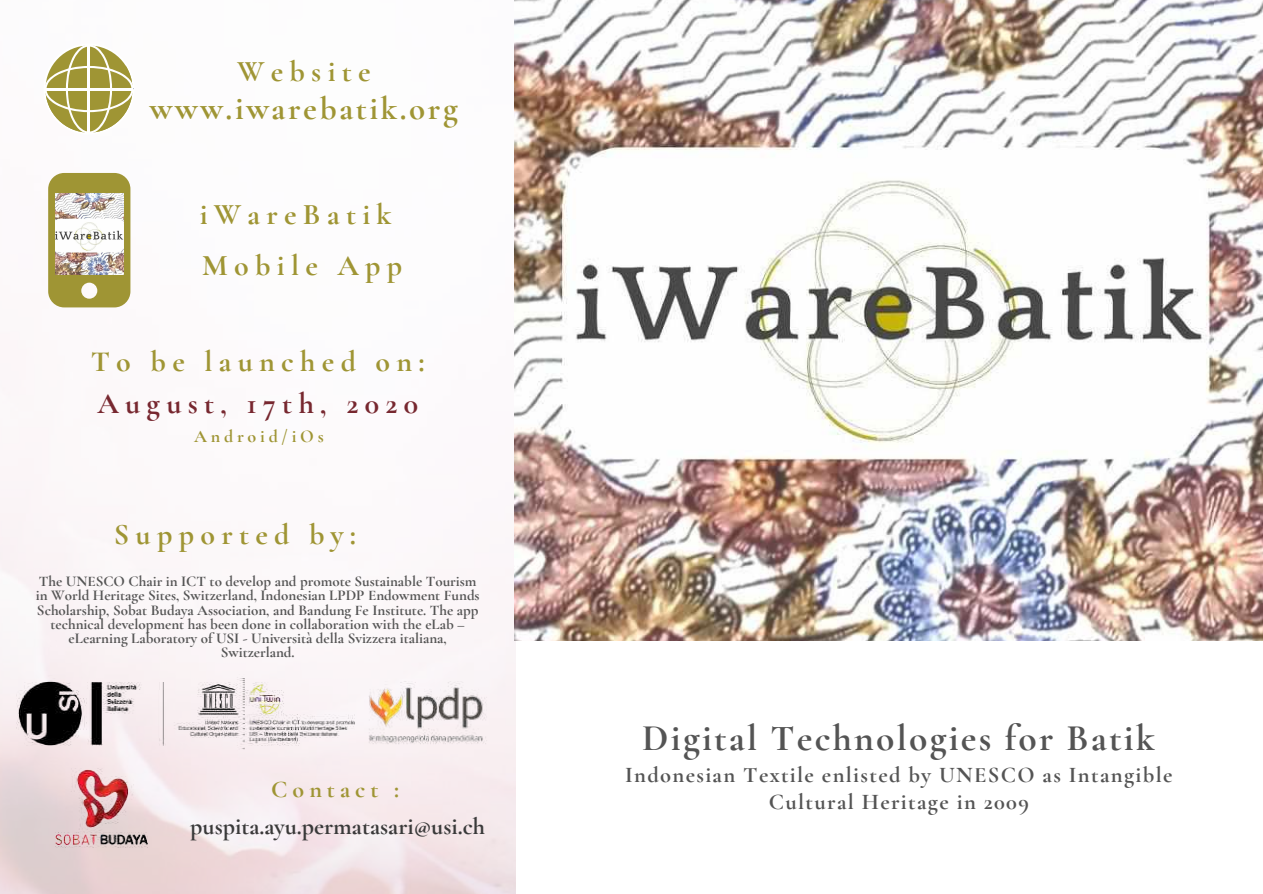
<style>
.page{position:relative;width:1263px;height:894px;background:#fff}
.page>*{position:absolute;margin:0;border:0;box-sizing:border-box;transform-origin:0 0}
.t1{font:700 37.5px "Cormorant Garamond";letter-spacing:.06em;color:#545454}
.t2{font:700 33px "Cormorant Garamond";letter-spacing:.08em;color:#9f9534}
.t3{font:700 30px/51.4px "Cormorant Garamond";letter-spacing:.21em;color:#9f9534}
.t4{font:700 30px "Cormorant Garamond";letter-spacing:.21em;color:#77272f}
.t5{font:700 24px "Cormorant Garamond";color:#3a3a3a}
.t6{font:700 24px "Cormorant Garamond";letter-spacing:.21em;color:#9f9534}
.t7{font:700 22.5px/27.5px "Cormorant Garamond";letter-spacing:.06em;color:#545454;text-align:center}
.t8{font:700 18px "Cormorant Garamond";letter-spacing:.21em;color:#9f9534}
.t9{font:700 15px/14.2px "Cormorant Garamond";color:#545454;text-align:center}
</style>
<div class="page">
<img style="left:0;top:0;width:515px;height:893px">
<img style="left:515px;top:0;width:748px;height:640px">
<svg style="left:43px;top:43px;width:92px;height:92px"></svg>
<hr style="left:88px;top:46px;width:2px;height:86px;background:#fff">
<hr style="left:46px;top:88px;width:86px;height:2px;background:#fff">
<svg style="left:48px;top:173px;width:82px;height:134px;background:#a79e47"></svg>
<img style="left:55px;top:193px;width:68px;height:81px">
<img style="left:345px;top:673px;width:156px;height:90px">
<img style="left:55px;top:767px;width:93px;height:80px">
<img style="left:17px;top:674px;width:339px;height:76px">
<h3 class="t3" style="left:237px;top:46px;width:135px">Website</h3>
<h2 class="t2" style="left:150px;top:88px;width:310px">www.iwarebatik.org</h2>
<h3 class="t3" style="left:200px;top:188px;width:204px">iWareBatik<br>Mobile App</h3>
<h3 class="t3" style="left:91px;top:336px;width:336px">To be launched on:</h3>
<h3 class="t4" style="left:97px;top:385px;width:322px">August, 17th, 2020</h3>
<p class="t8" style="left:194px;top:425px;width:131px">Android/iOs</p>
<h3 class="t3" style="left:114px;top:508px;width:244px">Supported by:</h3>
<p class="t9" style="left:36px;top:574px;width:445px">The UNESCO Chair in ICT to develop and promote Sustainable Tourism in World Heritage Sites, Switzerland, Indonesian LPDP Endowment Funds Scholarship, Sobat Budaya Association, and Bandung Fe Institute. The app technical development has been done in collaboration with the eLab – eLearning Laboratory of USI - Università della Svizzera italiana, Switzerland.</p>
<h3 class="t6" style="left:271px;top:774px;width:129px">Contact :</h3>
<h3 class="t5" style="left:190px;top:811px;width:296px">puspita.ayu.permatasari@usi.ch</h3>
<h1 class="t1" style="left:642px;top:715px;width:514px">Digital Technologies for Batik</h1>
<h3 class="t7" style="left:625px;top:760px;width:549px">Indonesian Textile enlisted by UNESCO as Intangible<br>Cultural Heritage in 2009</h3>
</div>
